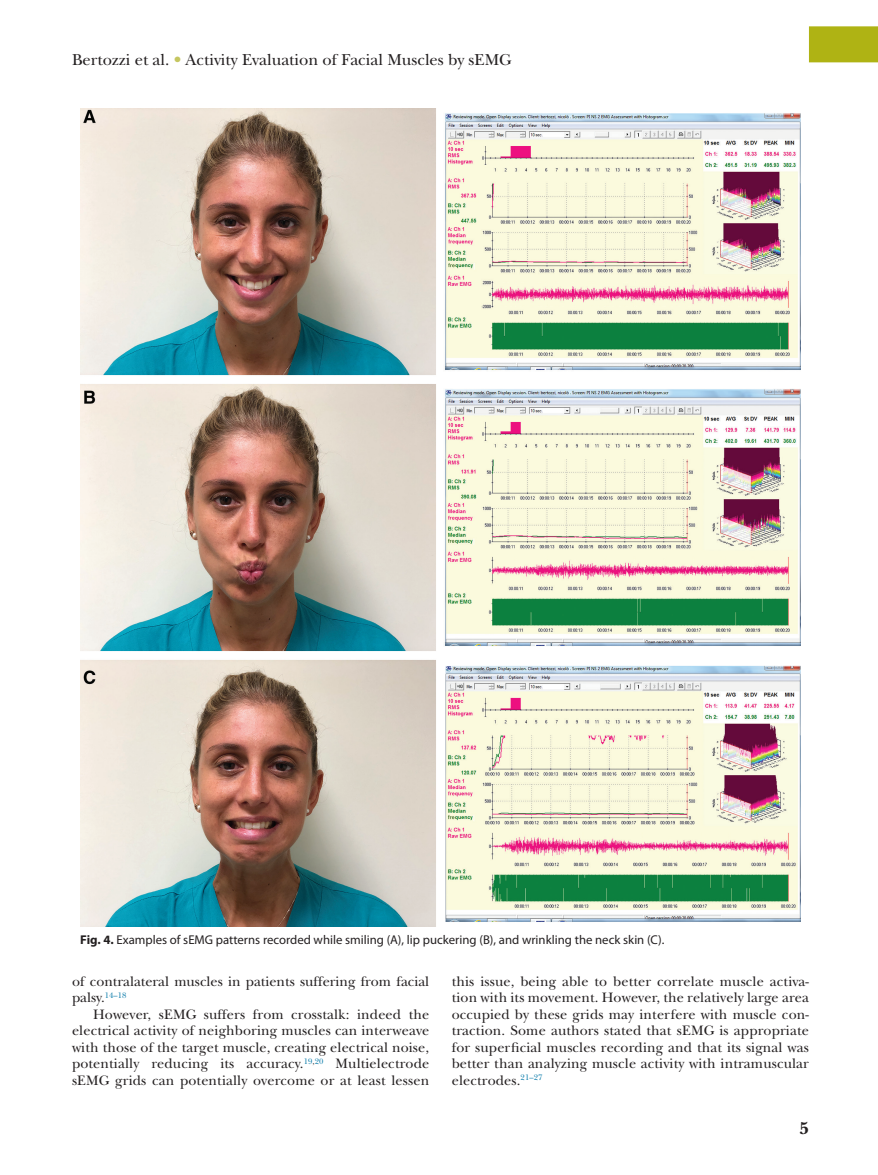
<style>
.page{position:relative;width:878px;height:1175px;background:#fff}
.page>*{position:absolute;margin:0;border:0;box-sizing:border-box;transform-origin:0 0}
.t1{font:700 18px "New Baskerville Std";color:#231f20}
.t2{font:16.5px "New Baskerville Std";color:#231f20}
.t3{font:14.25px/16.5px "New Baskerville Std";letter-spacing:.01em;color:#231f20;text-align:justify}
.t4{font:12.75px "Myriad Pro";color:#231f20}
.s1{color:#c5c660}
.s2{font-weight:700}
</style>
<div class="page">
<div style="left:808px;top:26px;width:70px;height:36px;background:#afb314"></div>
<img style="left:80px;top:108px;width:720px;height:818px">
<p class="t2" style="left:72px;top:50px;width:441px">Bertozzi et al. <span class="s1">•</span> Activity Evaluation of Facial Muscles by sEMG</p>
<p class="t4" style="left:80px;top:931px;width:585px"><span class="s2">Fig. 4.</span> Examples of sEMG patterns recorded while smiling (A), lip puckering (B), and wrinkling the neck skin (C).</p>
<p class="t3" style="left:72px;top:973px;width:359px">of contralateral muscles in patients suffering from facial palsy.<sup>14–18</sup></p>
<p class="t3" style="left:72px;top:1006px;width:359px;text-indent:21px">However, sEMG suffers from crosstalk: indeed the electrical activity of neighboring muscles can interweave with those of the target muscle, creating electrical noise, potentially reducing its accuracy.<sup>19</sup><sup>,</sup><sup>20</sup> Multielectrode sEMG grids can potentially overcome or at least lessen</p>
<p class="t3" style="left:451px;top:973px;width:359px">this issue, being able to better correlate muscle activa&shy;tion with its movement. However, the relatively large area occupied by these grids may interfere with muscle con&shy;traction. Some authors stated that sEMG is appropriate for superficial muscles recording and that its signal was better than analyzing muscle activity with intramuscular electrodes.<sup>21–27</sup></p>
<p class="t1" style="left:799px;top:1118px;width:11px">5</p>
</div>
